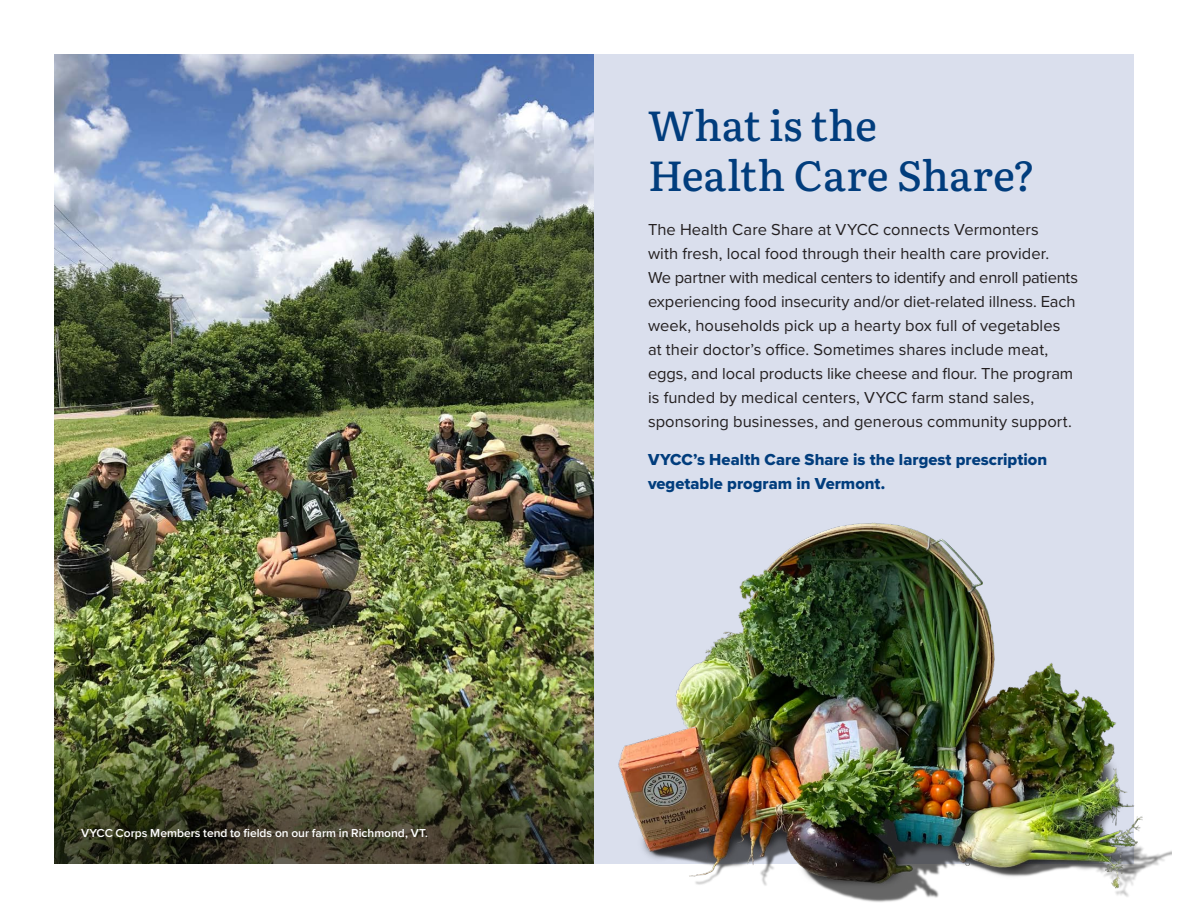
<style>
.page{position:relative;width:1188px;height:918px;background:#fff}
.page>*{position:absolute;margin:0;border:0;box-sizing:border-box;transform-origin:0 0}
.t1{font:500 42px/50.4px "Literata";color:#013d7d}
.t2{font:16.5px/24px "Proxima Nova";color:#231f20}
.t3{font:16.5px/24px "Proxima Nova Extrabld";color:#013d7d}
.t4{font:600 12px "Proxima Nova";color:#fff}
</style>
<div class="page">
<img style="left:54px;top:54px;width:540px;height:636px">
<img style="left:54px;top:690px;width:540px;height:174px">
<div style="left:594px;top:54px;width:540px;height:810px;background:#dadfed"></div>
<img style="left:618px;top:522px;width:554px;height:380px">
<p class="t4" style="left:81px;top:824px;width:349px">VYCC Corps Members tend to fields on our farm in Richmond, VT.</p>
<p class="t1" style="left:648px;top:97px;width:389px">What is the<br>Health Care Share?</p>
<p class="t2" style="left:648px;top:217px;width:432px">The Health Care Share at VYCC connects Vermonters<br>with fresh, local food through their health care provider.<br>We partner with medical centers to identify and enroll patients experiencing food insecurity and/or diet-related illness. Each week, households pick up a hearty box full of vegetables<br>at their doctor’s office. Sometimes shares include meat, eggs, and local products like cheese and flour. The program is funded by medical centers, VYCC farm stand sales, sponsoring businesses, and generous community support.</p>
<p class="t3" style="left:648px;top:447px;width:401px">VYCC’s Health Care Share is the largest prescription vegetable program in Vermont.</p>
</div>
